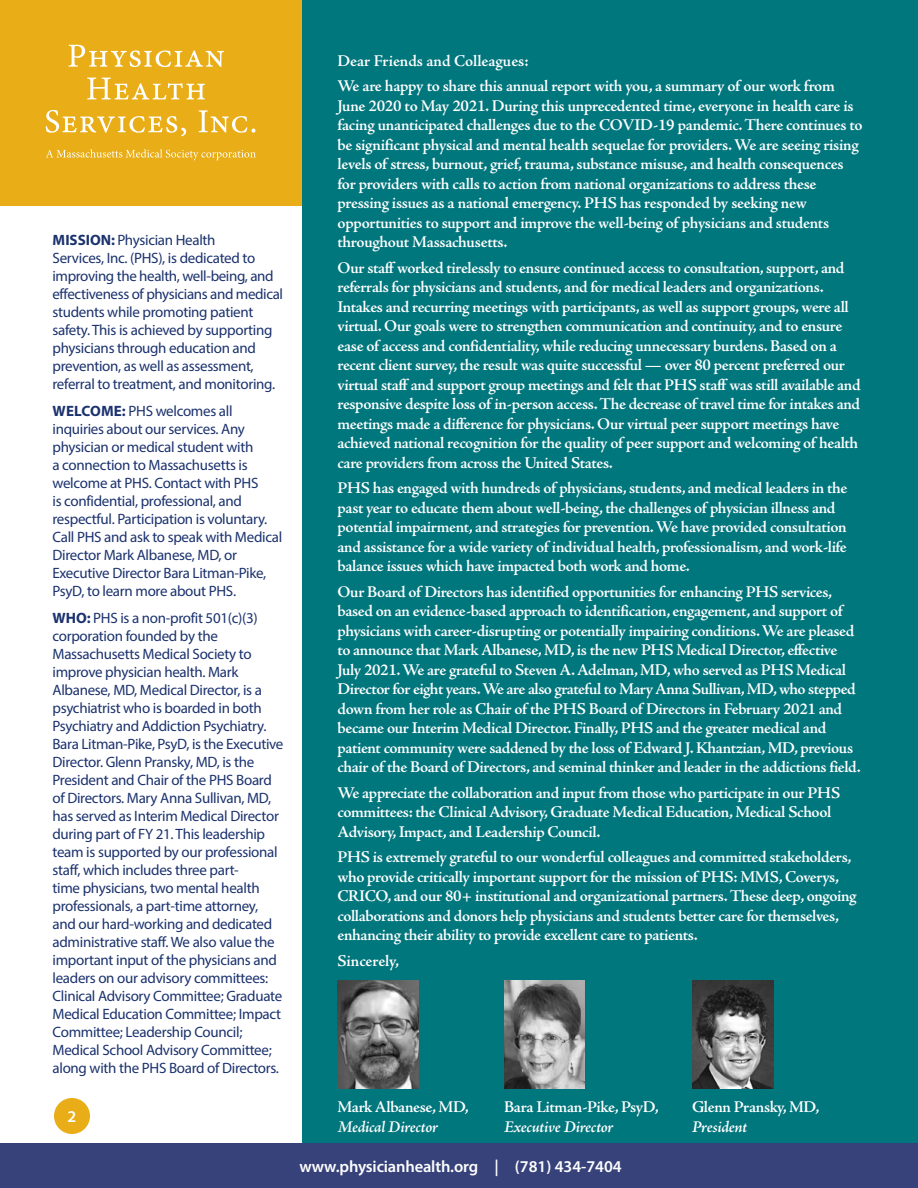
<style>
.page{position:relative;width:918px;height:1188px;background:#00767d}
.page>*{position:absolute;margin:0;border:0;box-sizing:border-box;transform-origin:0 0}
.t1{font:600 16.5px/19.5px "Adobe Jenson Pro";letter-spacing:-.025em;color:#fff}
.t2{font:italic 600 16.5px "Adobe Jenson Pro";letter-spacing:-.025em;color:#fff}
.t3{font:600 16.5px "Myriad Pro";letter-spacing:-.01em;color:#fff}
.t4{font:600 16.5px "Adobe Jenson Pro";letter-spacing:-.005em;color:#fff}
.t5{font:15px/18px "Myriad Pro";letter-spacing:-.02em;color:#1b326e}
.s1{font-weight:700}
</style>
<div class="page">
<div style="left:0;top:0;width:302px;height:1188px;background:#fff"></div>
<div style="left:0;top:0;width:302px;height:205px;background:#e8ad17"></div>
<svg style="left:69px;top:45px;width:155px;height:22px"></svg>
<svg style="left:87px;top:78px;width:118px;height:21px"></svg>
<svg style="left:46px;top:110px;width:140px;height:26px"></svg>
<svg style="left:199px;top:110px;width:57px;height:23px"></svg>
<svg style="left:46px;top:149px;width:210px;height:11px"></svg>
<div style="left:54px;top:1098px;width:36px;height:36px;background:#e8ad17;border-radius:50%"></div>
<div style="left:0;top:1143px;width:918px;height:45px;background:#37427b"></div>
<img style="left:338px;top:980px;width:80px;height:108px">
<img style="left:504px;top:980px;width:81px;height:108px">
<img style="left:692px;top:980px;width:81px;height:108px">
<p class="t5" style="left:52px;top:231px;width:232px"><span class="s1">MISSION:</span> Physician Health<br>Services, Inc. (PHS), is dedicated to improving the health, well-being, and effectiveness of physicians and medical students while promoting patient safety. This is achieved by supporting physicians through education and prevention, as well as assessment, referral to treatment, and monitoring.</p>
<p class="t5" style="left:52px;top:402px;width:231px"><span class="s1">WELCOME:</span> PHS welcomes all inquiries about our services. Any physician or medical student with<br>a connection to Massachusetts is welcome at PHS. Contact with PHS<br>is confidential, professional, and respectful. Participation is voluntary.<br>Call PHS and ask to speak with Medical Director Mark Albanese, MD, or Executive Director Bara Litman-Pike, PsyD, to learn more about PHS.</p>
<p class="t5" style="left:52px;top:609px;width:233px"><span class="s1">WHO:</span> PHS is a non-profit 501(c)(3) corporation founded by the Massachusetts Medical Society to improve physician health. Mark Albanese, MD, Medical Director, is a psychiatrist who is boarded in both Psychiatry and Addiction Psychiatry.<br>Bara Litman-Pike, PsyD, is the Executive Director. Glenn Pransky, MD, is the President and Chair of the PHS Board of Directors. Mary Anna Sullivan, MD, has served as Interim Medical Director during part of FY 21. This leadership team is supported by our professional staff, which includes three part-<br>time physicians, two mental health professionals, a part-time attorney, and our hard-working and dedicated administrative staff. We also value the important input of the physicians and leaders on our advisory committees:<br>Clinical Advisory Committee; Graduate Medical Education Committee; Impact Committee; Leadership Council; Medical School Advisory Committee; along with the PHS Board of Directors.</p>
<p class="t3" style="left:68px;top:1108px;width:10px">2</p>
<p class="t1" style="left:338px;top:48px;width:499px;line-height:25.5px">Dear Friends and Colleagues:<br>We are happy to share this annual report with you, a summary of our work from</p>
<p class="t1" style="left:338px;top:96px;width:527px">June 2020 to May 2021. During this unprecedented time, everyone in health care is facing unanticipated challenges due to the COVID-19 pandemic. There continues to be significant physical and mental health sequelae for providers. We are seeing rising levels of stress, burnout, grief, trauma, substance misuse, and health consequences for providers with calls to action from national organizations to address these pressing issues as a national emergency. PHS has responded by seeking new opportunities to support and improve the well-being of physicians and students throughout Massachusetts.</p>
<p class="t1" style="left:338px;top:258px;width:525px">Our staff worked tirelessly to ensure continued access to consultation, support, and referrals for physicians and students, and for medical leaders and organizations.<br>Intakes and recurring meetings with participants, as well as support groups, were all virtual. Our goals were to strengthen communication and continuity, and to ensure ease of access and confidentiality, while reducing unnecessary burdens. Based on a recent client survey, the result was quite successful — over 80 percent preferred our virtual staff and support group meetings and felt that PHS staff was still available and responsive despite loss of in-person access. The decrease of travel time for intakes and meetings made a difference for physicians. Our virtual peer support meetings have achieved national recognition for the quality of peer support and welcoming of health care providers from across the United States.</p>
<p class="t1" style="left:338px;top:479px;width:512px">PHS has engaged with hundreds of physicians, students, and medical leaders in the past year to educate them about well-being, the challenges of physician illness and potential impairment, and strategies for prevention. We have provided consultation and assistance for a wide variety of individual health, professionalism, and work-life balance issues which have impacted both work and home.</p>
<p class="t1" style="left:338px;top:582px;width:525px">Our Board of Directors has identified opportunities for enhancing PHS services, based on an evidence-based approach to identification, engagement, and support of physicians with career-disrupting or potentially impairing conditions. We are pleased to announce that Mark Albanese, MD, is the new PHS Medical Director, effective July 2021. We are grateful to Steven A. Adelman, MD, who served as PHS Medical Director for eight years. We are also grateful to Mary Anna Sullivan, MD, who stepped down from her role as Chair of the PHS Board of Directors in February 2021 and became our Interim Medical Director. Finally, PHS and the greater medical and patient community were saddened by the loss of Edward J. Khantzian, MD, previous chair of the Board of Directors, and seminal thinker and leader in the addictions field.</p>
<p class="t1" style="left:338px;top:783px;width:504px">We appreciate the collaboration and input from those who participate in our PHS committees: the Clinical Advisory, Graduate Medical Education, Medical School<br>Advisory, Impact, and Leadership Council.</p>
<p class="t1" style="left:338px;top:848px;width:521px">PHS is extremely grateful to our wonderful colleagues and committed stakeholders, who provide critically important support for the mission of PHS: MMS, Coverys, CRICO, and our 80+ institutional and organizational partners. These deep, ongoing collaborations and donors help physicians and students better care for themselves, enhancing their ability to provide excellent care to patients.</p>
<p class="t4" style="left:338px;top:951px;width:63px">Sincerely,</p>
<p class="t1" style="left:338px;top:1098px;width:133px">Mark Albanese, MD,</p>
<p class="t2" style="left:338px;top:1117px;width:102px">Medical Director</p>
<p class="t1" style="left:504px;top:1098px;width:156px">Bara Litman-Pike, PsyD,</p>
<p class="t2" style="left:504px;top:1117px;width:111px">Executive Director</p>
<p class="t3" style="left:299px;top:1157px;width:324px">www.physicianhealth.org | (781) 434-7404</p>
<p class="t1" style="left:692px;top:1098px;width:129px">Glenn Pransky, MD,</p>
<p class="t2" style="left:692px;top:1117px;width:57px">President</p>
</div>
